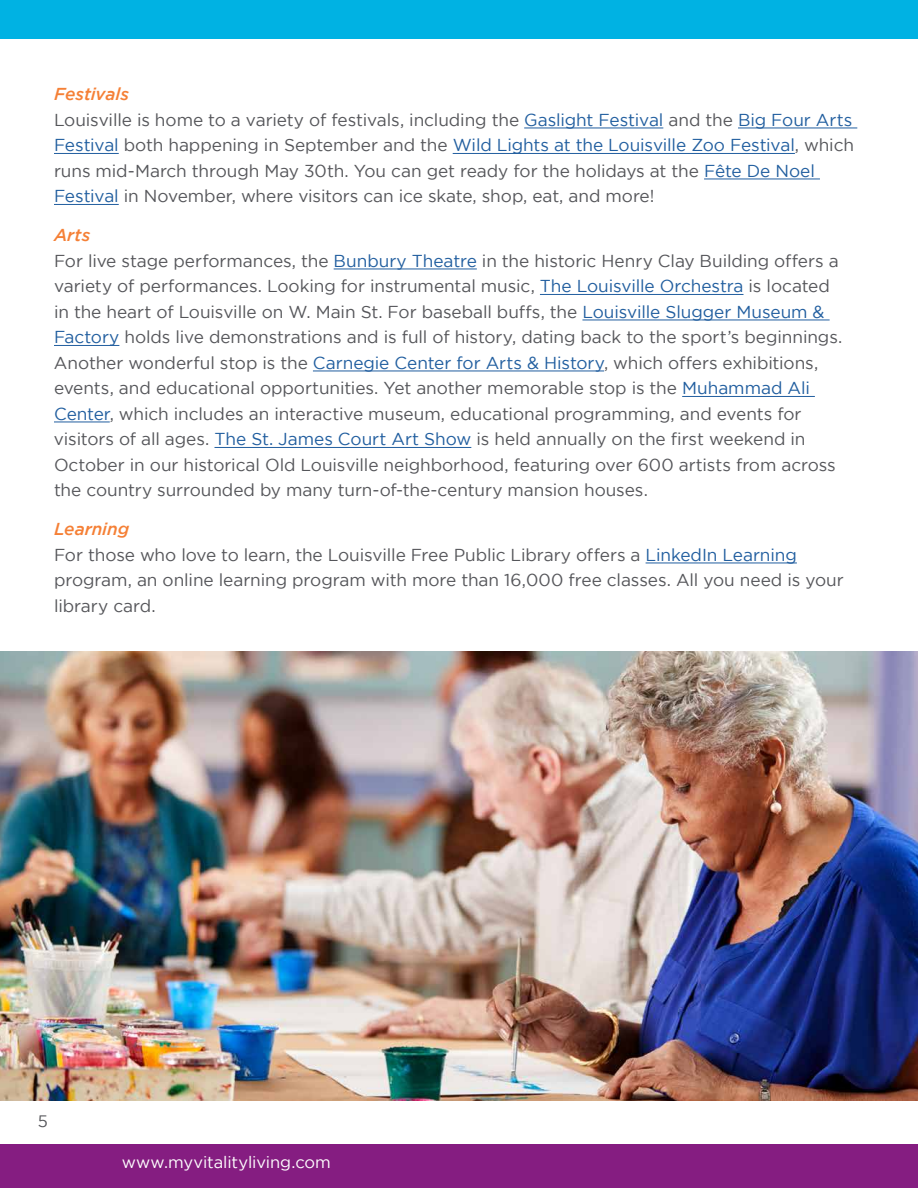
<style>
.page{position:relative;width:918px;height:1188px;background:#fff}
.page>*{position:absolute;margin:0;border:0;box-sizing:border-box;transform-origin:0 0}
.t1{font:17.25px/25.5px "Gotham";letter-spacing:-.005em;color:#55565a}
.t2{font:16.5px "Gotham";letter-spacing:-.01em;color:#fff}
.t3{font:16.5px "Gotham";color:#55565a}
.s1{font-weight:500;font-style:italic;color:#f58036}
.s2{color:#215e9f}
</style>
<div class="page">
<div style="left:0;top:1144px;width:918px;height:44px;background:#851d81"></div>
<div style="left:0;top:0;width:918px;height:38px;background:#00b2e3"></div>
<hr style="left:524px;top:128px;width:139px;height:1px;background:#215e9f">
<hr style="left:738px;top:128px;width:119px;height:1px;background:#215e9f">
<hr style="left:54px;top:153px;width:65px;height:1px;background:#215e9f">
<hr style="left:453px;top:153px;width:342px;height:1px;background:#215e9f">
<hr style="left:704px;top:179px;width:116px;height:1px;background:#215e9f">
<hr style="left:54px;top:204px;width:65px;height:1px;background:#215e9f">
<hr style="left:334px;top:269px;width:143px;height:1px;background:#215e9f">
<hr style="left:540px;top:294px;width:203px;height:1px;background:#215e9f">
<hr style="left:582px;top:320px;width:248px;height:1px;background:#215e9f">
<hr style="left:54px;top:345px;width:65px;height:1px;background:#215e9f">
<hr style="left:313px;top:371px;width:291px;height:1px;background:#215e9f">
<hr style="left:682px;top:396px;width:133px;height:1px;background:#215e9f">
<hr style="left:54px;top:422px;width:56px;height:1px;background:#215e9f">
<hr style="left:215px;top:447px;width:256px;height:1px;background:#215e9f">
<hr style="left:646px;top:563px;width:151px;height:1px;background:#215e9f">
<img style="left:0;top:652px;width:918px;height:448px">
<p class="t1" style="left:54px;top:83px;width:802px"><span class="s1">Festivals<br></span>Louisville is home to a variety of festivals, including the <span class="s2">Gaslight Festival</span> and the <span class="s2">Big Four Arts Festival</span> both happening in September and the <span class="s2">Wild Lights at the Louisville Zoo Festival</span>, which runs mid-March through May 30th. You can get ready for the holidays at the <span class="s2">Fête De Noel Festival</span> in November, where visitors can ice skate, shop, eat, and more!</p>
<p class="t1" style="left:54px;top:224px;width:790px"><span class="s1">Arts<br></span>For live stage performances, the <span class="s2">Bunbury Theatre</span> in the historic Henry Clay Building offers a variety of performances. Looking for instrumental music, <span class="s2">The Louisville Orchestra</span> is located in the heart of Louisville on W. Main St. For baseball buffs, the <span class="s2">Louisville Slugger Museum &amp; Factory</span> holds live demonstrations and is full of history, dating back to the sport’s beginnings.<br>Another wonderful stop is the <span class="s2">Carnegie Center for Arts &amp; History</span>, which offers exhibitions, events, and educational opportunities. Yet another memorable stop is the <span class="s2">Muhammad Ali Center</span>, which includes an interactive museum, educational programming, and events for visitors of all ages. <span class="s2">The St. James Court Art Show</span> is held annually on the first weekend in October in our historical Old Louisville neighborhood, featuring over 600 artists from across the country surrounded by many turn-of-the-century mansion houses.</p>
<p class="t1" style="left:54px;top:518px;width:791px"><span class="s1">Learning<br></span>For those who love to learn, the Louisville Free Public Library offers a <span class="s2">LinkedIn Learning </span>program, an online learning program with more than 16,000 free classes. All you need is your library card.</p>
<p class="t3" style="left:38px;top:1115px;width:12px">5</p>
<p class="t2" style="left:122px;top:1156px;width:211px">www.myvitalityliving.com</p>
</div>
